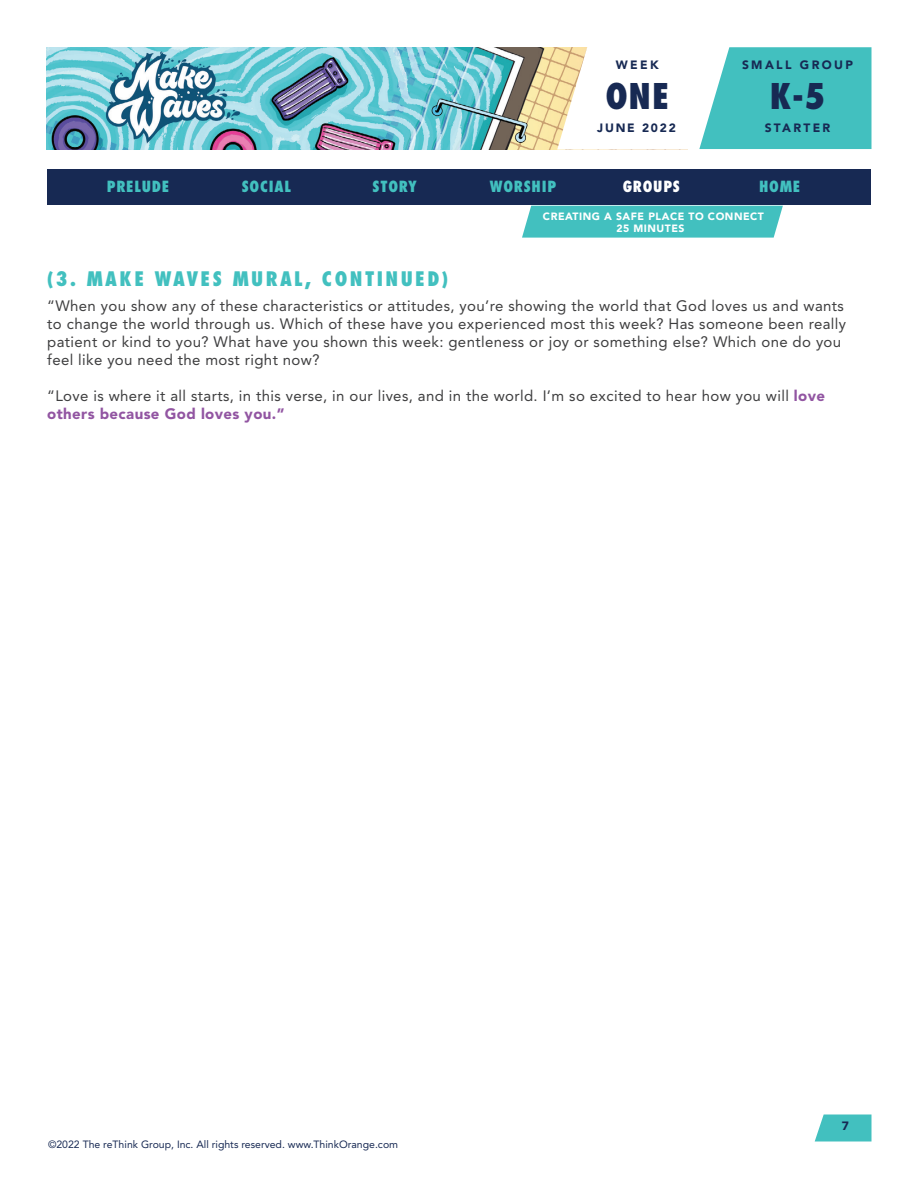
<style>
.page{position:relative;width:918px;height:1188px;background:#fff}
.page>*{position:absolute;margin:0;border:0;box-sizing:border-box;transform-origin:0 0}
.t1{font:800 condensed 34.5px "Futura Std";color:#172953}
.Paragraph_Style_1{font:800 condensed 19.5px "Futura Std";letter-spacing:.125em;color:#42c0bf}
.Paragraph_Style_1-2{font:15px/18px "Avenir LT Std";letter-spacing:.025em;color:#3e3e3f}
.t2{font:800 condensed 15px "Futura Std";letter-spacing:.05em;color:#42c0bf}
.t3{font:800 condensed 15px "Futura Std";letter-spacing:.05em;color:#fff}
.t4{font:900 12px "Avenir LT Std";letter-spacing:.2em;color:#172953}
.t5{font:900 12px "Avenir LT Std";letter-spacing:.15em;color:#172953}
.t6{font:10.5px "Avenir LT Std";color:#172953}
.t7{font:900 10.5px/12px "Avenir LT Std";letter-spacing:.05em;color:#fff;text-align:center}
.s1{font-weight:900;color:#9255a2}
</style>
<div class="page">
<img style="left:46px;top:47px;width:511px;height:102px">
<svg style="left:557px;top:47px;width:315px;height:103px"></svg>
<svg style="left:815px;top:1114px;width:57px;height:28px"></svg>
<div style="left:522px;top:206px;width:261px;height:32px;background:#42c0bf"></div>
<div style="left:47px;top:170px;width:824px;height:36px;background:#172953"></div>
<p class="t4" style="left:616px;top:58px;width:44px">WEEK</p>
<p class="t4" style="left:742px;top:58px;width:113px">SMALL GROUP</p>
<h1 class="t1" style="left:605px;top:75px;width:65px">ONE</h1>
<h1 class="t1" style="left:770px;top:75px;width:57px">K-5</h1>
<p class="t4" style="left:765px;top:121px;width:67px">STARTER</p>
<p class="t5" style="left:597px;top:121px;width:80px">JUNE 2022</p>
<p class="t2" style="left:107px;top:177px;width:64px">PRELUDE</p>
<p class="t2" style="left:242px;top:177px;width:51px">SOCIAL</p>
<p class="t2" style="left:373px;top:177px;width:46px">STORY</p>
<p class="t2" style="left:490px;top:177px;width:68px">WORSHIP</p>
<p class="t3" style="left:623px;top:177px;width:59px">GROUPS</p>
<p class="t2" style="left:759px;top:177px;width:43px">HOME</p>
<p class="t7" style="left:543px;top:210px;width:223px">CREATING A SAFE PLACE TO CONNECT<br>25 MINUTES</p>
<p class="Paragraph_Style_1" style="left:47px;top:267px;width:402px">(3. MAKE WAVES MURAL, CONTINUED)</p>
<p class="Paragraph_Style_1-2" style="left:47px;top:297px;width:800px">“When you show any of these characteristics or attitudes, you’re showing the world that God loves us and wants to change the world through us. Which of these have you experienced most this week? Has someone been really patient or kind to you? What have you shown this week: gentleness or joy or something else? Which one do you feel like you need the most right now?</p>
<p class="Paragraph_Style_1-2" style="left:47px;top:387px;width:779px">“Love is where it all starts, in this verse, in our lives, and in the world. I’m so excited to hear how you will <span class="s1">love others because God loves you.”</span></p>
<p class="t6" style="left:48px;top:1138px;width:352px">©2022 The reThink Group, Inc. All rights reserved. www.ThinkOrange.com</p>
<p class="t4" style="left:842px;top:1118px;width:9px">7</p>
</div>
